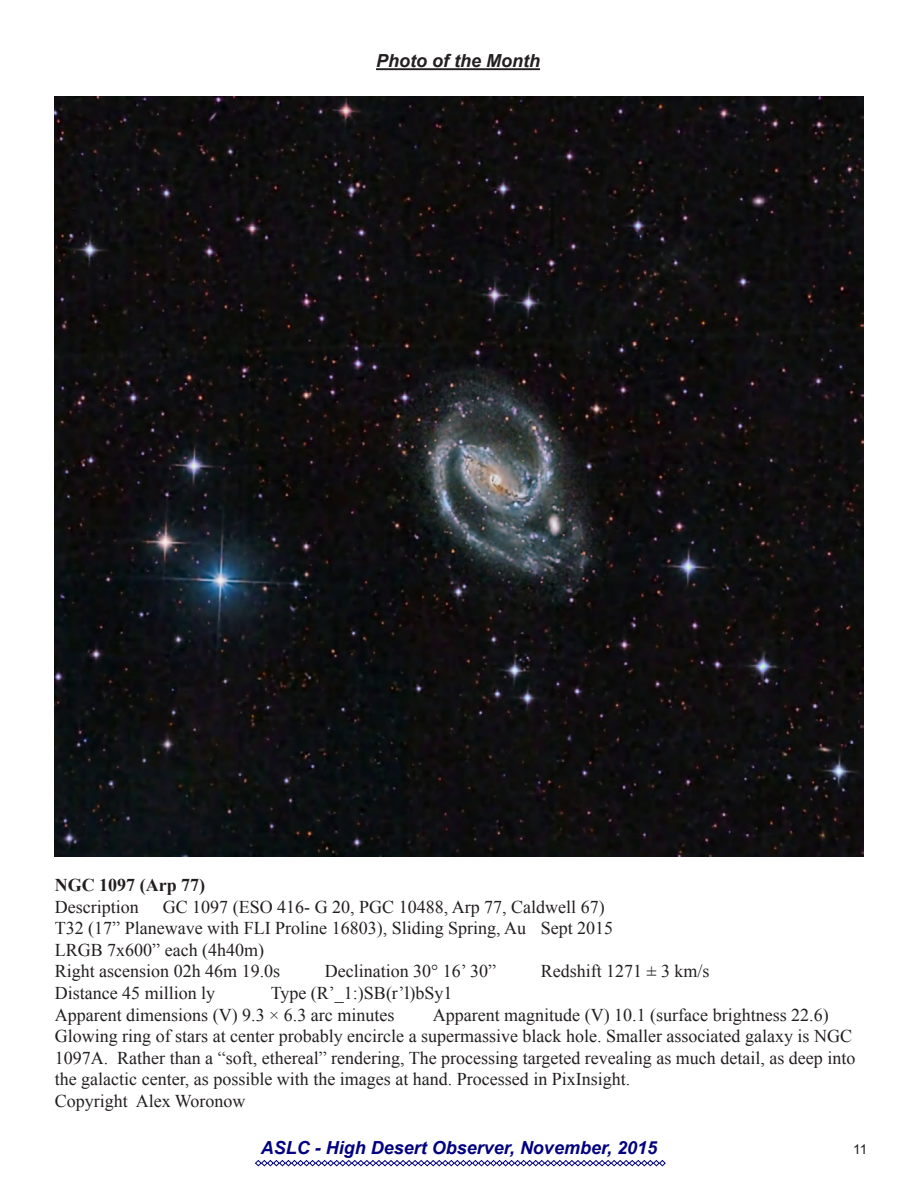
<style>
.page{position:relative;width:918px;height:1188px;background:#fff}
.page>*{position:absolute;margin:0;border:0;box-sizing:border-box;transform-origin:0 0}
.t1{font:18px/21.6px "Times New Roman";color:#231f20}
.t2{font:italic 700 18px "Arial";color:#000080}
.t3{font:italic 700 18px "Arial";color:#231f20}
.t4{font:700 18px "Times New Roman";color:#231f20}
.t5{font:13.5px "Arial";color:#231f20}
</style>
<div class="page">
<svg style="left:255px;top:1160px;width:411px;height:7px"></svg>
<hr style="left:376px;top:68px;width:164px;height:2px;background:#231f20">
<img style="left:54px;top:96px;width:810px;height:761px">
<p class="t3" style="left:376px;top:49px;width:165px">Photo of the Month</p>
<p class="t4" style="left:55px;top:872px;width:152px">NGC 1097 (Arp 77)</p>
<p class="t1" style="left:55px;top:895px;width:85px">Description</p>
<p class="t1" style="left:163px;top:895px;width:444px">GC 1097 (ESO 416- G 20, PGC 10488, Arp 77, Caldwell 67)</p>
<p class="t1" style="left:55px;top:917px;width:560px">T32 (17” Planewave with FLI Proline 16803), Sliding Spring, Au Sept 2015</p>
<p class="t1" style="left:55px;top:939px;width:211px">LRGB 7x600” each (4h40m)</p>
<p class="t1" style="left:55px;top:960px;width:227px">Right ascension 02h 46m 19.0s</p>
<p class="t1" style="left:325px;top:960px;width:173px">Declination 30° 16’ 30”</p>
<p class="t1" style="left:541px;top:960px;width:170px">Redshift 1271 ± 3 km/s</p>
<p class="t1" style="left:55px;top:982px;width:162px">Distance 45 million ly</p>
<p class="t1" style="left:271px;top:982px;width:183px">Type (R’_1:)SB(r’l)bSy1</p>
<p class="t1" style="left:55px;top:1003px;width:341px">Apparent dimensions (V) 9.3 × 6.3 arc minutes</p>
<p class="t1" style="left:433px;top:1003px;width:397px">Apparent magnitude (V) 10.1 (surface brightness 22.6)</p>
<p class="t1" style="left:55px;top:1025px;width:802px">Glowing ring of stars at center probably encircle a supermassive black hole. Smaller associated galaxy is NGC<br>1097A. Rather than a “soft, ethereal” rendering, The processing targeted revealing as much detail, as deep into the galactic center, as possible with the images at hand. Processed in PixInsight.</p>
<p class="t1" style="left:55px;top:1090px;width:192px">Copyright Alex Woronow</p>
<p class="t2" style="left:261px;top:1136px;width:398px">ASLC - High Desert Observer, November, 2015</p>
<p class="t5" style="left:853px;top:1141px;width:16px">11</p>
</div>
